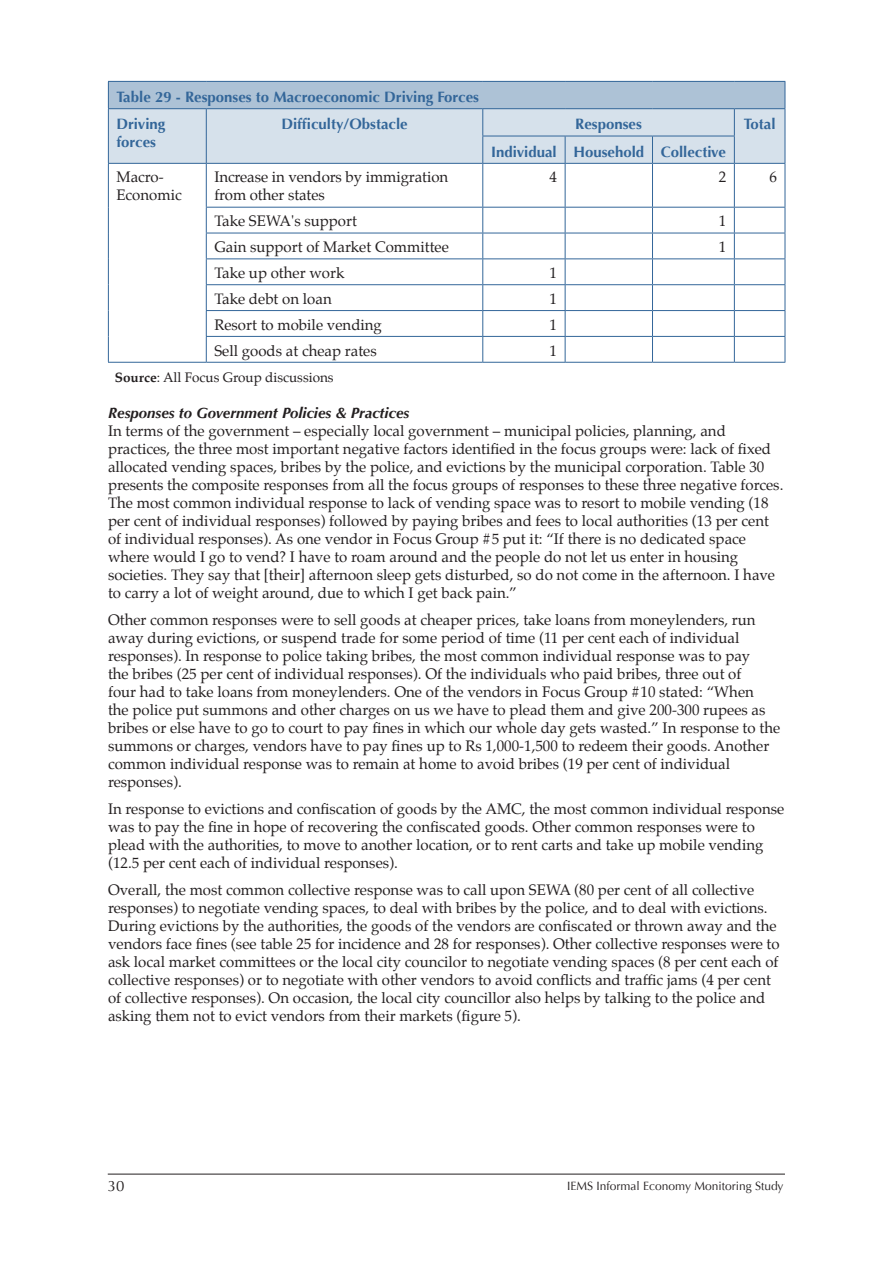
<style>
.page{position:relative;width:893px;height:1263px;background:#fff}
.page>*{position:absolute;margin:0;border:0;box-sizing:border-box;transform-origin:0 0}
.t1{font:15px/18px "Palatino";color:#231f20}
.t2{font:700 15px/27.3px "Optima";color:#369}
.t3{font:italic 700 15px "Optima";color:#231f20}
.t4{font:15px "Optima";color:#231f20}
.t5{font:13.5px "Palatino";color:#231f20}
.t6{font:12px "Optima";color:#231f20}
.s1{font-weight:700}
</style>
<div class="page">
<hr style="left:108px;top:1174px;width:677px;height:1px;background:#231f20">
<hr style="left:108px;top:81px;width:98px;height:1px;background:#369">
<hr style="left:206px;top:81px;width:277px;height:1px;background:#369">
<hr style="left:483px;top:81px;width:82px;height:1px;background:#369">
<hr style="left:565px;top:81px;width:87px;height:1px;background:#369">
<hr style="left:652px;top:81px;width:82px;height:1px;background:#369">
<hr style="left:734px;top:81px;width:51px;height:1px;background:#369">
<svg style="left:108px;top:82px;width:678px;height:81px"></svg>
<hr style="left:108px;top:163px;width:98px;height:1px;background:#369">
<hr style="left:108px;top:164px;width:1px;height:43px;background:#369">
<hr style="left:206px;top:163px;width:277px;height:1px;background:#369">
<hr style="left:206px;top:164px;width:1px;height:43px;background:#369">
<hr style="left:483px;top:163px;width:82px;height:1px;background:#369">
<hr style="left:482px;top:164px;width:1px;height:43px;background:#369">
<hr style="left:565px;top:163px;width:87px;height:1px;background:#369">
<hr style="left:565px;top:164px;width:1px;height:43px;background:#369">
<hr style="left:652px;top:163px;width:82px;height:1px;background:#369">
<hr style="left:652px;top:164px;width:1px;height:43px;background:#369">
<hr style="left:734px;top:163px;width:51px;height:1px;background:#369">
<hr style="left:734px;top:164px;width:1px;height:43px;background:#369">
<hr style="left:785px;top:164px;width:1px;height:43px;background:#369">
<svg style="left:108px;top:207px;width:1px;height:155px"></svg>
<hr style="left:206px;top:207px;width:277px;height:1px;background:#369">
<hr style="left:483px;top:207px;width:82px;height:1px;background:#369">
<hr style="left:565px;top:207px;width:87px;height:1px;background:#369">
<hr style="left:652px;top:207px;width:82px;height:1px;background:#369">
<hr style="left:734px;top:207px;width:51px;height:1px;background:#369">
<hr style="left:206px;top:233px;width:277px;height:1px;background:#369">
<hr style="left:483px;top:233px;width:82px;height:1px;background:#369">
<hr style="left:565px;top:233px;width:87px;height:1px;background:#369">
<hr style="left:652px;top:233px;width:82px;height:1px;background:#369">
<hr style="left:734px;top:233px;width:51px;height:1px;background:#369">
<hr style="left:206px;top:258px;width:277px;height:1px;background:#369">
<hr style="left:483px;top:258px;width:82px;height:1px;background:#369">
<hr style="left:565px;top:258px;width:87px;height:1px;background:#369">
<hr style="left:652px;top:258px;width:82px;height:1px;background:#369">
<hr style="left:734px;top:258px;width:51px;height:1px;background:#369">
<hr style="left:206px;top:284px;width:277px;height:1px;background:#369">
<hr style="left:483px;top:284px;width:82px;height:1px;background:#369">
<hr style="left:565px;top:284px;width:87px;height:1px;background:#369">
<hr style="left:652px;top:284px;width:82px;height:1px;background:#369">
<hr style="left:734px;top:284px;width:51px;height:1px;background:#369">
<hr style="left:206px;top:310px;width:277px;height:1px;background:#369">
<hr style="left:483px;top:310px;width:82px;height:1px;background:#369">
<hr style="left:565px;top:310px;width:87px;height:1px;background:#369">
<hr style="left:652px;top:310px;width:82px;height:1px;background:#369">
<hr style="left:734px;top:310px;width:51px;height:1px;background:#369">
<hr style="left:206px;top:336px;width:277px;height:1px;background:#369">
<svg style="left:206px;top:208px;width:1px;height:154px"></svg>
<hr style="left:483px;top:336px;width:82px;height:1px;background:#369">
<svg style="left:482px;top:208px;width:1px;height:154px"></svg>
<hr style="left:565px;top:336px;width:87px;height:1px;background:#369">
<svg style="left:565px;top:208px;width:1px;height:154px"></svg>
<hr style="left:652px;top:336px;width:82px;height:1px;background:#369">
<svg style="left:652px;top:208px;width:1px;height:154px"></svg>
<hr style="left:734px;top:336px;width:51px;height:1px;background:#369">
<svg style="left:734px;top:208px;width:1px;height:154px"></svg>
<svg style="left:785px;top:208px;width:1px;height:154px"></svg>
<hr style="left:108px;top:362px;width:98px;height:1px;background:#369">
<hr style="left:206px;top:362px;width:277px;height:1px;background:#369">
<hr style="left:483px;top:362px;width:82px;height:1px;background:#369">
<hr style="left:565px;top:362px;width:87px;height:1px;background:#369">
<hr style="left:652px;top:362px;width:82px;height:1px;background:#369">
<hr style="left:734px;top:362px;width:51px;height:1px;background:#369">
<p class="t2" style="left:116px;top:85px;width:364px">Table 29 - Responses to Macroeconomic Driving Forces<br>Driving</p>
<p class="t2" style="left:116px;top:130px;width:41px">forces</p>
<p class="t2" style="left:281px;top:111px;width:128px">Difficulty/Obstacle</p>
<p class="t2" style="left:575px;top:112px;width:68px">Responses</p>
<p class="t2" style="left:744px;top:112px;width:33px">Total</p>
<p class="t2" style="left:491px;top:139px;width:236px">Individual Household Collective</p>
<p class="t1" style="left:116px;top:170px;width:67px">Macro-<br>Economic</p>
<p class="t1" style="left:214px;top:170px;width:235px">Increase in vendors by immigration from other states</p>
<p class="t1" style="left:549px;top:170px;width:9px">4</p>
<p class="t1" style="left:719px;top:170px;width:9px">2</p>
<p class="t1" style="left:769px;top:170px;width:9px">6</p>
<p class="t1" style="left:214px;top:213px;width:144px">Take SEWA's support</p>
<p class="t1" style="left:719px;top:213px;width:9px">1</p>
<p class="t1" style="left:214px;top:239px;width:236px">Gain support of Market Committee</p>
<p class="t1" style="left:719px;top:239px;width:9px">1</p>
<p class="t1" style="left:214px;top:265px;width:132px">Take up other work</p>
<p class="t1" style="left:549px;top:265px;width:9px">1</p>
<p class="t1" style="left:214px;top:291px;width:119px">Take debt on loan</p>
<p class="t1" style="left:549px;top:291px;width:9px">1</p>
<p class="t1" style="left:214px;top:317px;width:169px">Resort to mobile vending</p>
<p class="t1" style="left:549px;top:317px;width:9px">1</p>
<p class="t1" style="left:214px;top:343px;width:164px">Sell goods at cheap rates</p>
<p class="t1" style="left:549px;top:343px;width:9px">1</p>
<p class="t5" style="left:115px;top:371px;width:220px"><span class="s1">Source</span>: All Focus Group discussions</p>
<p class="t3" style="left:108px;top:406px;width:303px">Responses to Government Policies &amp; Practices</p>
<p class="t1" style="left:108px;top:423px;width:677px">In terms of the government – especially local government – municipal policies, planning, and practices, the three most important negative factors identified in the focus groups were: lack of fixed allocated vending spaces, bribes by the police, and evictions by the municipal corporation. Table 30 presents the composite responses from all the focus groups of responses to these three negative forces.<br>The most common individual response to lack of vending space was to resort to mobile vending (18 per cent of individual responses) followed by paying bribes and fees to local authorities (13 per cent of individual responses). As one vendor in Focus Group #5 put it: “If there is no dedicated space where would I go to vend? I have to roam around and the people do not let us enter in housing societies. They say that [their] afternoon sleep gets disturbed, so do not come in the afternoon. I have to carry a lot of weight around, due to which I get back pain.”</p>
<p class="t1" style="left:108px;top:612px;width:674px">Other common responses were to sell goods at cheaper prices, take loans from moneylenders, run away during evictions, or suspend trade for some period of time (11 per cent each of individual responses). In response to police taking bribes, the most common individual response was to pay<br>the bribes (25 per cent of individual responses). Of the individuals who paid bribes, three out of<br>four had to take loans from moneylenders. One of the vendors in Focus Group #10 stated: “When<br>the police put summons and other charges on us we have to plead them and give 200-300 rupees as bribes or else have to go to court to pay fines in which our whole day gets wasted.” In response to the summons or charges, vendors have to pay fines up to Rs 1,000-1,500 to redeem their goods. Another common individual response was to remain at home to avoid bribes (19 per cent of individual responses).</p>
<p class="t1" style="left:108px;top:800px;width:678px">In response to evictions and confiscation of goods by the AMC, the most common individual response was to pay the fine in hope of recovering the confiscated goods. Other common responses were to plead with the authorities, to move to another location, or to rent carts and take up mobile vending (12.5 per cent each of individual responses).</p>
<p class="t1" style="left:108px;top:882px;width:673px">Overall, the most common collective response was to call upon SEWA (80 per cent of all collective responses) to negotiate vending spaces, to deal with bribes by the police, and to deal with evictions.<br>During evictions by the authorities, the goods of the vendors are confiscated or thrown away and the vendors face fines (see table 25 for incidence and 28 for responses). Other collective responses were to ask local market committees or the local city councilor to negotiate vending spaces (8 per cent each of collective responses) or to negotiate with other vendors to avoid conflicts and traffic jams (4 per cent of collective responses). On occasion, the local city councillor also helps by talking to the police and asking them not to evict vendors from their markets (figure 5).</p>
<p class="t4" style="left:108px;top:1177px;width:18px">30</p>
<p class="t6" style="left:567px;top:1181px;width:218px">IEMS Informal Economy Monitoring Study</p>
</div>
